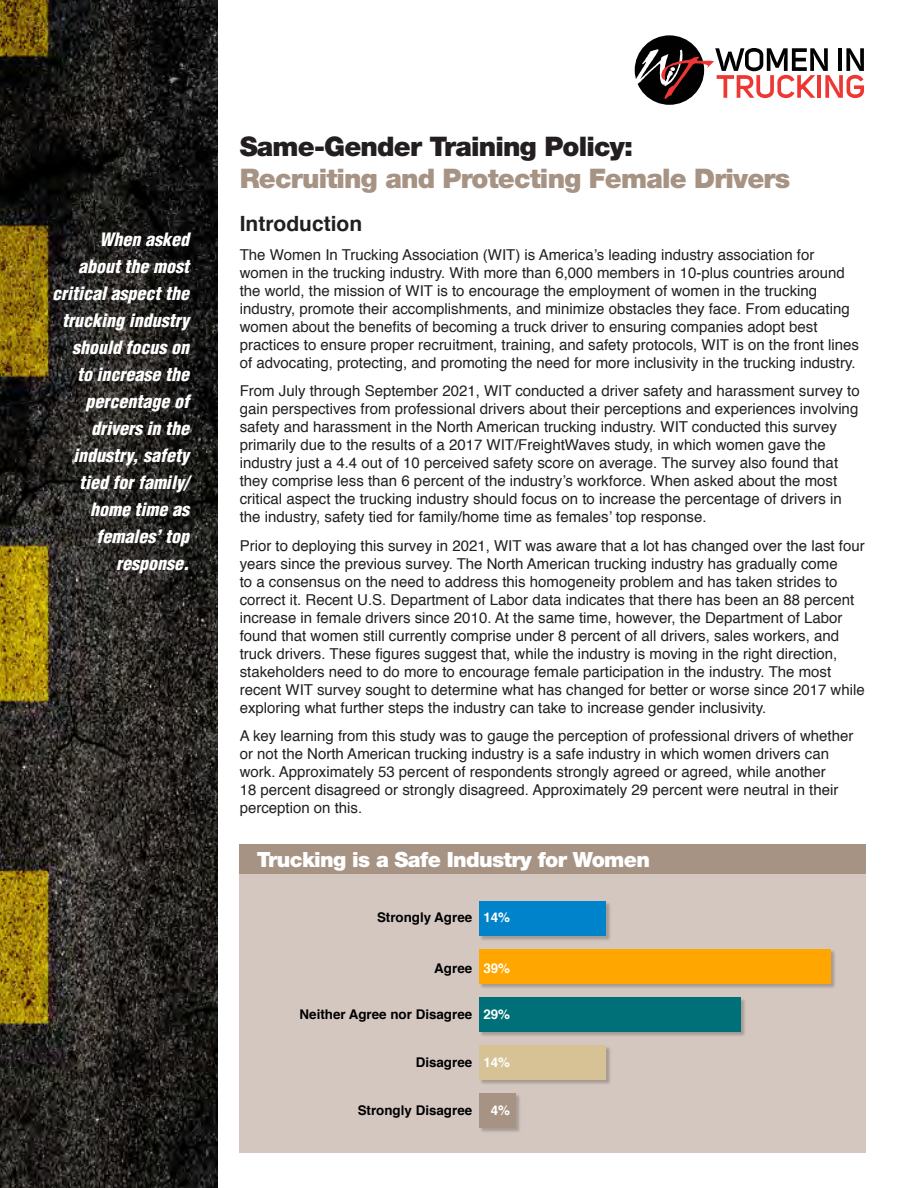
<style>
.page{position:relative;width:918px;height:1188px;background:#fff}
.page>*{position:absolute;margin:0;border:0;box-sizing:border-box;transform-origin:0 0}
.Main_Body{font:900 27px "Helvetica Neue";letter-spacing:-.03em;color:#a79383}
.Main_Body-2{font:900 27px "Helvetica Neue";letter-spacing:-.03em;color:#231f20}
.t1{font:900 21px "Helvetica Neue";letter-spacing:-.03em;color:#fff}
.Main_Body-3{font:700 21px "Helvetica";color:#231f20}
.Main_Body-4{font:italic 900 condensed 18px/27px "Helvetica";color:#fff;text-align:right}
.Main_Body-5{font:15px/18px "Helvetica";color:#231f20}
.t2{font:700 13.35px "Helvetica";color:#000}
.t3{font:700 13.35px "Helvetica";color:#fff}
.t4{font:3.3px "Helvetica";color:#211e1e}
.s1{color:#fff}
</style>
<div class="page">
<div style="left:635px;top:35px;width:69px;height:70px;background:#010101;border-radius:50%"></div>
<svg style="left:634px;top:48px;width:230px;height:51px"></svg>
<img style="left:0;top:0;width:217px;height:1188px">
<div style="left:240px;top:845px;width:626px;height:308px;background:#d4c7c0"></div>
<img style="left:481px;top:903px;width:129px;height:37px">
<div style="left:479px;top:901px;width:127px;height:35px;background:#0083ca"></div>
<img style="left:481px;top:951px;width:354px;height:37px">
<div style="left:479px;top:949px;width:352px;height:35px;background:#ffa700"></div>
<img style="left:479px;top:999px;width:266px;height:37px">
<div style="left:479px;top:997px;width:262px;height:34px;background:#007078"></div>
<img style="left:479px;top:1047px;width:131px;height:37px">
<div style="left:479px;top:1045px;width:127px;height:34px;background:#d6c294"></div>
<img style="left:479px;top:1093px;width:41px;height:39px">
<div style="left:479px;top:1093px;width:36px;height:34px;background:#a79383"></div>
<div style="left:240px;top:844px;width:626px;height:30px;background:#a79383"></div>
<p class="Main_Body-4" style="left:52px;top:225px;width:138px">When asked<br>about the most critical aspect the trucking industry should focus on<br>to increase the percentage of drivers in the industry, safety tied for family/ home time as females’ top response.</p>
<p class="t4" style="left:662px;top:84px;width:5px">™</p>
<p class="Main_Body-2" style="left:240px;top:130px;width:395px">Same-Gender Training Policy:</p>
<p class="Main_Body" style="left:240px;top:162px;width:552px">Recruiting and Protecting Female Drivers</p>
<p class="Main_Body-3" style="left:240px;top:207px;width:124px">Introduction</p>
<p class="Main_Body-5" style="left:240px;top:246px;width:621px">The Women In Trucking Association (WIT) is America’s leading industry association for women in the trucking industry. With more than 6,000 members in 10-plus countries around the world, the mission of WIT is to encourage the employment of women in the trucking industry, promote their accomplishments, and minimize obstacles they face. From educating women about the benefits of becoming a truck driver to ensuring companies adopt best practices to ensure proper recruitment, training, and safety protocols, WIT is on the front lines of advocating, protecting, and promoting the need for more inclusivity in the trucking industry.</p>
<p class="Main_Body-5" style="left:240px;top:383px;width:622px">From July through September 2021, WIT conducted a driver safety and harassment survey to gain perspectives from professional drivers about their perceptions and experiences involving safety and harassment in the North American trucking industry. WIT conducted this survey primarily due to the results of a 2017 WIT/FreightWaves study, in which women gave the industry just a 4.4 out of 10 perceived safety score on average. The survey also found that they comprise less than 6 percent of the industry’s workforce. When asked about the most critical aspect the trucking industry should focus on to increase the percentage of drivers in the industry, safety tied for family/home time as females’ top response.</p>
<p class="Main_Body-5" style="left:240px;top:537px;width:627px">Prior to deploying this survey in 2021, WIT was aware that a lot has changed over the last four years since the previous survey. The North American trucking industry has gradually come<br>to a consensus on the need to address this homogeneity problem and has taken strides to correct it. Recent U.S. Department of Labor data indicates that there has been an 88 percent increase in female drivers since 2010. At the same time, however, the Department of Labor found that women still currently comprise under 8 percent of all drivers, sales workers, and truck drivers. These figures suggest that, while the industry is moving in the right direction, stakeholders need to do more to encourage female participation in the industry. The most recent WIT survey sought to determine what has changed for better or worse since 2017 while exploring what further steps the industry can take to increase gender inclusivity.</p>
<p class="Main_Body-5" style="left:240px;top:728px;width:615px">A key learning from this study was to gauge the perception of professional drivers of whether or not the North American trucking industry is a safe industry in which women drivers can work. Approximately 53 percent of respondents strongly agreed or agreed, while another<br>18 percent disagreed or strongly disagreed. Approximately 29 percent were neutral in their perception on this.</p>
<p class="t1" style="left:257px;top:847px;width:395px">Trucking is a Safe Industry for Women</p>
<p class="t2" style="left:377px;top:907px;width:135px">Strongly Agree <span class="s1">14%</span></p>
<p class="t2" style="left:434px;top:958px;width:77px">Agree <span class="s1">39%</span></p>
<p class="t2" style="left:300px;top:1003px;width:212px">Neither Agree nor Disagree <span class="s1">29%</span></p>
<p class="t2" style="left:416px;top:1051px;width:96px">Disagree <span class="s1">14%</span></p>
<p class="t2" style="left:358px;top:1100px;width:116px">Strongly Disagree</p>
<p class="t3" style="left:491px;top:1100px;width:21px">4%</p>
</div>
